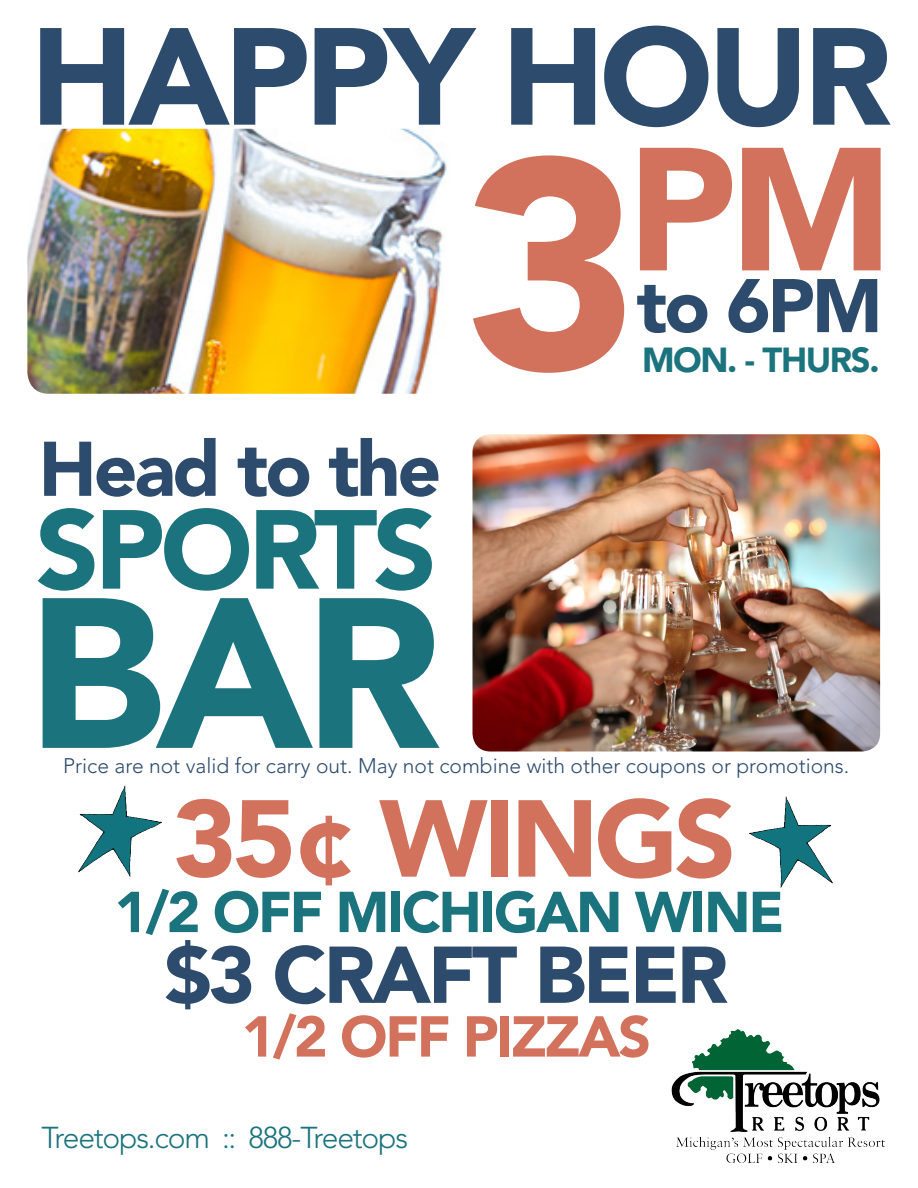
<style>
.page{position:relative;width:918px;height:1188px;background:#fff}
.page>*{position:absolute;margin:0;border:0;box-sizing:border-box;transform-origin:0 0}
.t1{font:900 211.5px "Avenir LT Pro";color:#1b737d}
.t2{font:900 173.1px "Avenir LT Pro";color:#d2725c}
.t3{font:900 136.5px "Avenir LT Pro";letter-spacing:-.04em;color:#2d4b6d}
.t4{font:900 111px "Avenir LT Pro";letter-spacing:-.04em;color:#1b737d}
.t5{font:900 108px "Avenir LT Pro";letter-spacing:-.04em;color:#d2725c}
.t6{font:900 79.5px "Avenir LT Pro";letter-spacing:-.04em;color:#2d4b6d}
.t7{font:900 76.5px "Avenir LT Pro";letter-spacing:-.04em;color:#2d4b6d}
.t8{font:900 75px "Avenir LT Pro";color:#2d4b6d}
.t9{font:900 57px "Avenir LT Pro";letter-spacing:-.04em;color:#1b737d}
.t10{font:900 57px "Avenir LT Pro";letter-spacing:-.04em;color:#d2725c}
.t11{font:900 34.5px "Avenir LT Pro";letter-spacing:-.04em;color:#1b737d}
.t12{font:300 30px "Avenir LT Pro";letter-spacing:-.04em;color:#1b737d}
.t13{font:300 21px "Avenir LT Pro";color:#2d4b6d}
.s1{font-size:297px}
</style>
<div class="page">
<img style="left:672px;top:1029px;width:212px;height:133px">
<img style="left:472px;top:434px;width:408px;height:318px">
<img style="left:27px;top:129px;width:420px;height:265px">
<img style="left:78px;top:785px;width:84px;height:92px">
<img style="left:749px;top:796px;width:84px;height:91px">
<p class="t3" style="left:30px;top:-5px;width:863px">HAPPY HOUR</p>
<p class="t2" style="left:464px;top:105px;width:431px"><span class="s1">3</span>PM</p>
<p class="t8" style="left:637px;top:261px;width:247px">to 6PM</p>
<p class="t11" style="left:642px;top:339px;width:239px">MON. - THURS.</p>
<p class="t7" style="left:39px;top:423px;width:404px">Head to the</p>
<p class="t4" style="left:36px;top:483px;width:403px">SPORTS</p>
<p class="t1" style="left:27px;top:546px;width:415px">BAR</p>
<p class="t13" style="left:63px;top:753px;width:788px">Price are not valid for carry out. May not combine with other coupons or promotions.</p>
<p class="t5" style="left:173px;top:774px;width:565px">35¢ WINGS</p>
<p class="t9" style="left:114px;top:878px;width:671px">1/2 OFF MICHIGAN WINE</p>
<p class="t6" style="left:164px;top:927px;width:565px">$3 CRAFT BEER</p>
<p class="t10" style="left:242px;top:1002px;width:411px">1/2 OFF PIZZAS</p>
<p class="t12" style="left:41px;top:1120px;width:368px">Treetops.com :: 888-Treetops</p>
</div>
